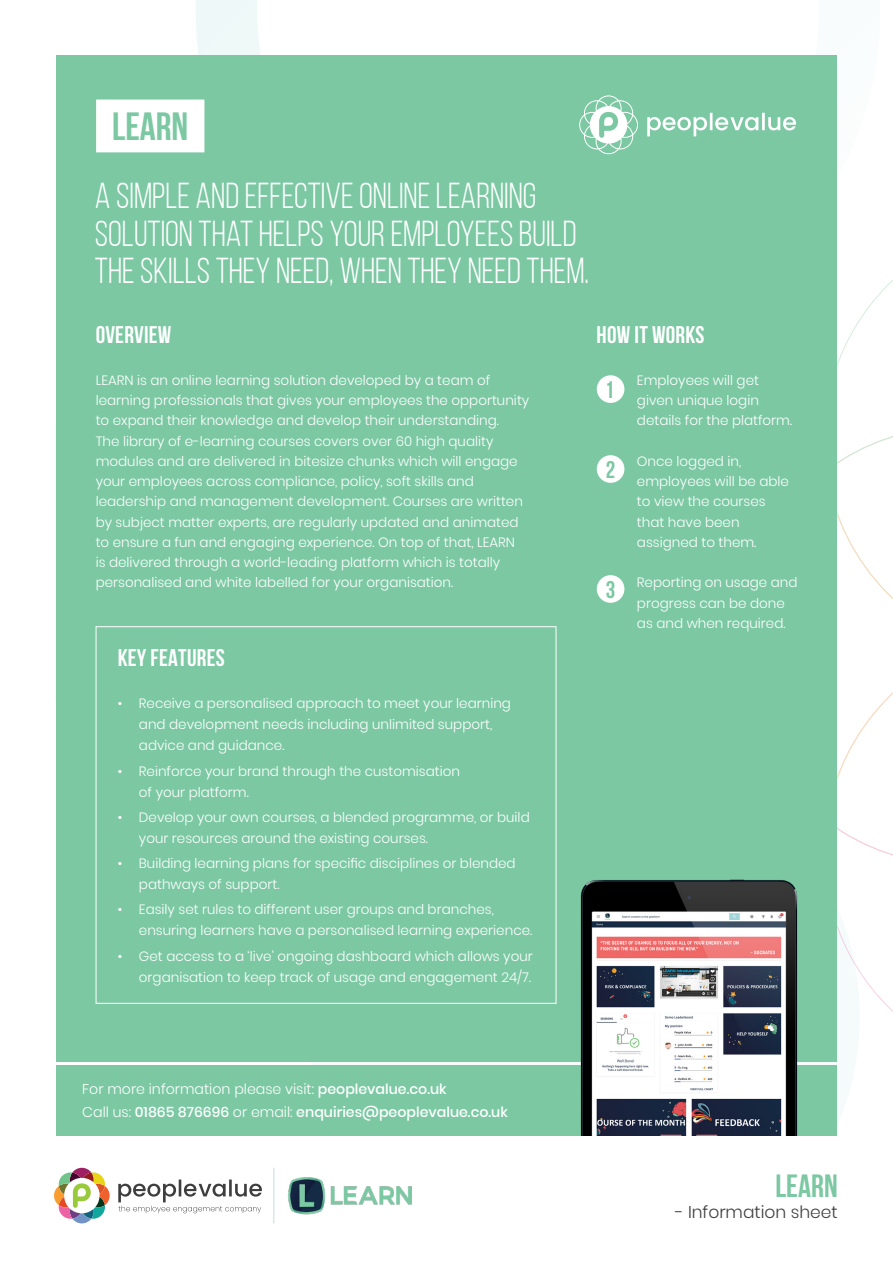
<style>
.page{position:relative;width:893px;height:1263px;background:#fff}
.page>*{position:absolute;margin:0;border:0;box-sizing:border-box;transform-origin:0 0}
.Page_heading_78_100{font:700 39.3px "Bebas Neue";color:#7bc8a3}
.Body{font:36px/37.5px "Bebas Neue";color:#fff}
.Body-2{font:700 32.1px "Bebas Neue";color:#7bc8a3}
.Body-3{font:700 24px "Bebas Neue";letter-spacing:.01em;color:#fff}
.Body-4{font:700 24px "Bebas Neue";color:#7bc8a3}
.Body-5{font:300 17.1px "Poppins";color:#3e3e3f}
.Body-6{font:500 14.25px/22px "Poppins";color:#fff}
.Body-7{font:300 13.5px/20.2px "Poppins";color:#fff}
.s1{font-weight:300}
</style>
<div class="page">
<svg style="left:196px;top:0;width:641px;height:242px"></svg>
<svg style="left:836px;top:667px;width:57px;height:411px"></svg>
<svg style="left:836px;top:242px;width:57px;height:383px"></svg>
<div style="left:56px;top:55px;width:780px;height:1007px;background:#7bc8a3"></div>
<div style="left:56px;top:1065px;width:780px;height:70px;background:#7bc8a3"></div>
<div style="left:597px;top:455px;width:27px;height:28px;background:#fff;border-radius:50%"></div>
<div style="left:597px;top:575px;width:27px;height:28px;background:#fff;border-radius:50%"></div>
<div style="left:597px;top:375px;width:27px;height:28px;background:#fff;border-radius:50%"></div>
<img style="left:580px;top:879px;width:218px;height:256px">
<svg style="left:647px;top:113px;width:149px;height:23px"></svg>
<svg style="left:579px;top:95px;width:59px;height:59px"></svg>
<div style="left:96px;top:100px;width:108px;height:52px;background:#fff"></div>
<img style="left:288px;top:1177px;width:124px;height:38px">
<svg style="left:54px;top:1168px;width:56px;height:55px"></svg>
<svg style="left:118px;top:1179px;width:144px;height:34px"></svg>
<hr style="left:274px;top:1168px;width:1px;height:55px;background:#c0dedc">
<p class="Page_heading_78_100" style="left:112px;top:104px;width:78px">LEARN</p>
<p class="Body" style="left:95px;top:177px;width:496px">A SIMPLE AND EFFECTIVE ONLINE LEARNING<br>SOLUTION THAT HELPS YOUR EMPLOYEES BUILD<br>THE SKILLS THEY NEED, WHEN THEY NEED THEM.</p>
<p class="Body-3" style="left:96px;top:322px;width:77px">OVERVIEW</p>
<p class="Body-7" style="left:96px;top:370px;width:435px">LEARN is an online learning solution developed by a team of learning professionals that gives your employees the opportunity to expand their knowledge and develop their understanding.<br>The library of e-learning courses covers over 60 high quality modules and are delivered in bitesize chunks which will engage your employees across compliance, policy, soft skills and leadership and management development. Courses are written by subject matter experts, are regularly updated and animated to ensure a fun and engaging experience. On top of that, LEARN<br>is delivered through a world-leading platform which is totally personalised and white labelled for your organisation.</p>
<p class="Body-3" style="left:118px;top:645px;width:109px">KEY FEATURES</p>
<p class="Body-7" style="left:139px;top:693px;width:374px;line-height:21px;text-indent:-21px">• Receive a personalised approach to meet your learning and development needs including unlimited support, advice and guidance.</p>
<p class="Body-7" style="left:139px;top:760px;width:322px;line-height:21px;text-indent:-21px">• Reinforce your brand through the customisation of your platform.</p>
<p class="Body-7" style="left:139px;top:807px;width:392px;line-height:21px;text-indent:-21px">• Develop your own courses, a blended programme, or build your resources around the existing courses.</p>
<p class="Body-7" style="left:139px;top:853px;width:378px;line-height:21px;text-indent:-21px">• Building learning plans for specific disciplines or blended pathways of support.</p>
<p class="Body-7" style="left:139px;top:899px;width:395px;line-height:21px;text-indent:-21px">• Easily set rules to different user groups and branches, ensuring learners have a personalised learning experience.</p>
<p class="Body-7" style="left:118px;top:945px;width:417px;line-height:21px;text-align:right">• Get access to a ‘live’ ongoing dashboard which allows your organisation to keep track of usage and engagement 24/7.</p>
<p class="Body-3" style="left:597px;top:322px;width:109px">HOW IT WORKS</p>
<p class="Body-4" style="left:605px;top:377px;width:11px">1</p>
<p class="Body-7" style="left:637px;top:370px;width:157px">Employees will get given unique login details for the platform.</p>
<p class="Body-7" style="left:637px;top:451px;width:153px">Once logged in, employees will be able to view the courses that have been assigned to them.</p>
<p class="Body-7" style="left:637px;top:572px;width:162px">Reporting on usage and progress can be done as and when required.</p>
<p class="Body-4" style="left:606px;top:457px;width:11px">2</p>
<p class="Body-4" style="left:606px;top:576px;width:11px">3</p>
<p class="Body-6" style="left:82px;top:1078px;width:427px"><span class="s1">For more information please visit:</span> peoplevalue.co.uk<br><span class="s1">Call us:</span> 01865 876696 <span class="s1">or email:</span> enquiries@peoplevalue.co.uk</p>
<p class="Body-2" style="left:775px;top:1168px;width:64px">LEARN</p>
<p class="Body-5" style="left:675px;top:1202px;width:164px">- Information sheet</p>
</div>
